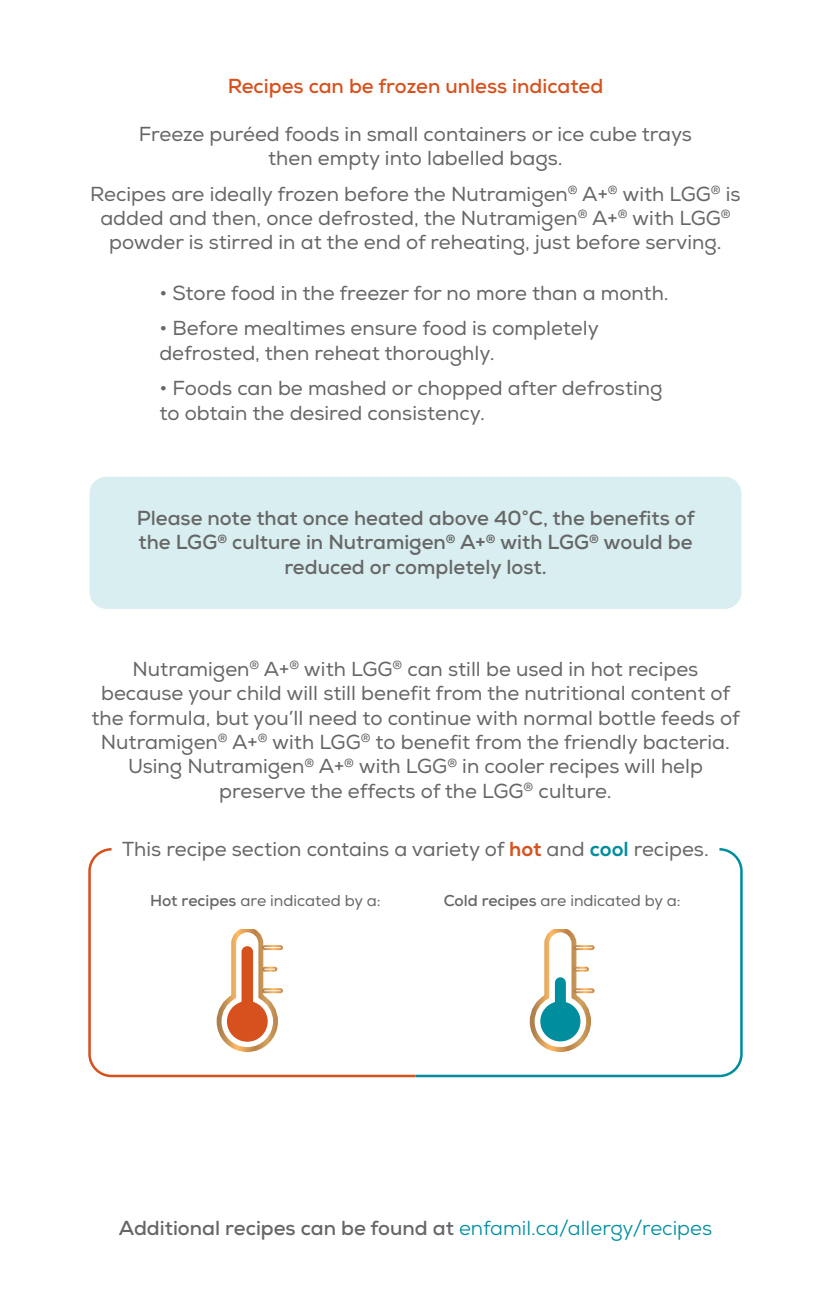
<style>
.page{position:relative;width:831px;height:1296px;background:#fff}
.page>*{position:absolute;margin:0;border:0;box-sizing:border-box;transform-origin:0 0}
.t1{font:20.25px/24.3px "Nexa";color:#666;text-align:center}
.t2{font:700 20.25px/24.3px "Nexa";color:#666;text-align:center}
.t3{font:700 20.25px "Nexa";color:#d7511e}
.t4{font:15.75px "Nexa";color:#666}
.s1{font-weight:800;color:#d7511e}
.s2{font-weight:800;color:#008e9f}
.s3{font-weight:700}
.s4{font-weight:400;color:#008e9f}
</style>
<div class="page">
<div style="left:89px;top:477px;width:652px;height:132px;background:#d9eef0;border-radius:17px"></div>
<svg style="left:88px;top:848px;width:325px;height:230px"></svg>
<svg style="left:413px;top:848px;width:330px;height:230px"></svg>
<svg style="left:527px;top:930px;width:66px;height:124px"></svg>
<svg style="left:575px;top:967px;width:11px;height:5px"></svg>
<svg style="left:575px;top:988px;width:17px;height:5px"></svg>
<svg style="left:575px;top:945px;width:17px;height:5px"></svg>
<svg style="left:214px;top:930px;width:66px;height:124px"></svg>
<svg style="left:264px;top:967px;width:11px;height:5px"></svg>
<svg style="left:264px;top:988px;width:16px;height:5px"></svg>
<svg style="left:264px;top:945px;width:16px;height:5px"></svg>
<p class="t3" style="left:227px;top:73px;width:377px">Recipes can be frozen unless indicated</p>
<p class="t1" style="left:139px;top:122px;width:554px">Freeze puréed foods in small containers or ice cube trays then empty into labelled bags.</p>
<p class="t1" style="left:90px;top:182px;width:651px">Recipes are ideally frozen before the Nutramigen<sup>®</sup> A+<sup>®</sup> with LGG<sup>®</sup> is added and then, once defrosted, the Nutramigen<sup>®</sup> A+<sup>®</sup> with LGG<sup>® </sup>powder is stirred in at the end of reheating, just before serving.</p>
<p class="t1" style="left:159px;top:281px;width:510px">• Store food in the freezer for no more than a month.</p>
<p class="t1" style="left:159px;top:317px;width:441px;text-align:left">• Before mealtimes ensure food is completely defrosted, then reheat thoroughly.</p>
<p class="t1" style="left:159px;top:377px;width:504px;text-align:left">• Foods can be mashed or chopped after defrosting to obtain the desired consistency.</p>
<p class="t2" style="left:137px;top:506px;width:559px">Please note that once heated above 40°C, the benefits of the LGG<sup>®</sup> culture in Nutramigen<sup>®</sup> A+<sup>®</sup> with LGG<sup>®</sup> would be reduced or completely lost.</p>
<p class="t1" style="left:91px;top:657px;width:649px">Nutramigen<sup>®</sup> A+<sup>®</sup> with LGG<sup>®</sup> can still be used in hot recipes because your child will still benefit from the nutritional content of the formula, but you’ll need to continue with normal bottle feeds of Nutramigen<sup>®</sup> A+<sup>®</sup> with LGG<sup>®</sup> to benefit from the friendly bacteria.<br>Using Nutramigen<sup>®</sup> A+<sup>®</sup> with LGG<sup>®</sup> in cooler recipes will help preserve the effects of the LGG<sup>®</sup> culture.</p>
<p class="t1" style="left:122px;top:837px;width:588px">This recipe section contains a variety of <span class="s1">hot</span> and <span class="s2">cool</span> recipes.</p>
<p class="t4" style="left:150px;top:891px;width:232px"><span class="s3">Hot recipes</span> are indicated by a:</p>
<p class="t4" style="left:443px;top:891px;width:238px"><span class="s3">Cold recipes</span> are indicated by a:</p>
<p class="t2" style="left:119px;top:1215px;width:594px">Additional recipes can be found at <span class="s4">enfamil.ca/allergy/recipes</span></p>
</div>
